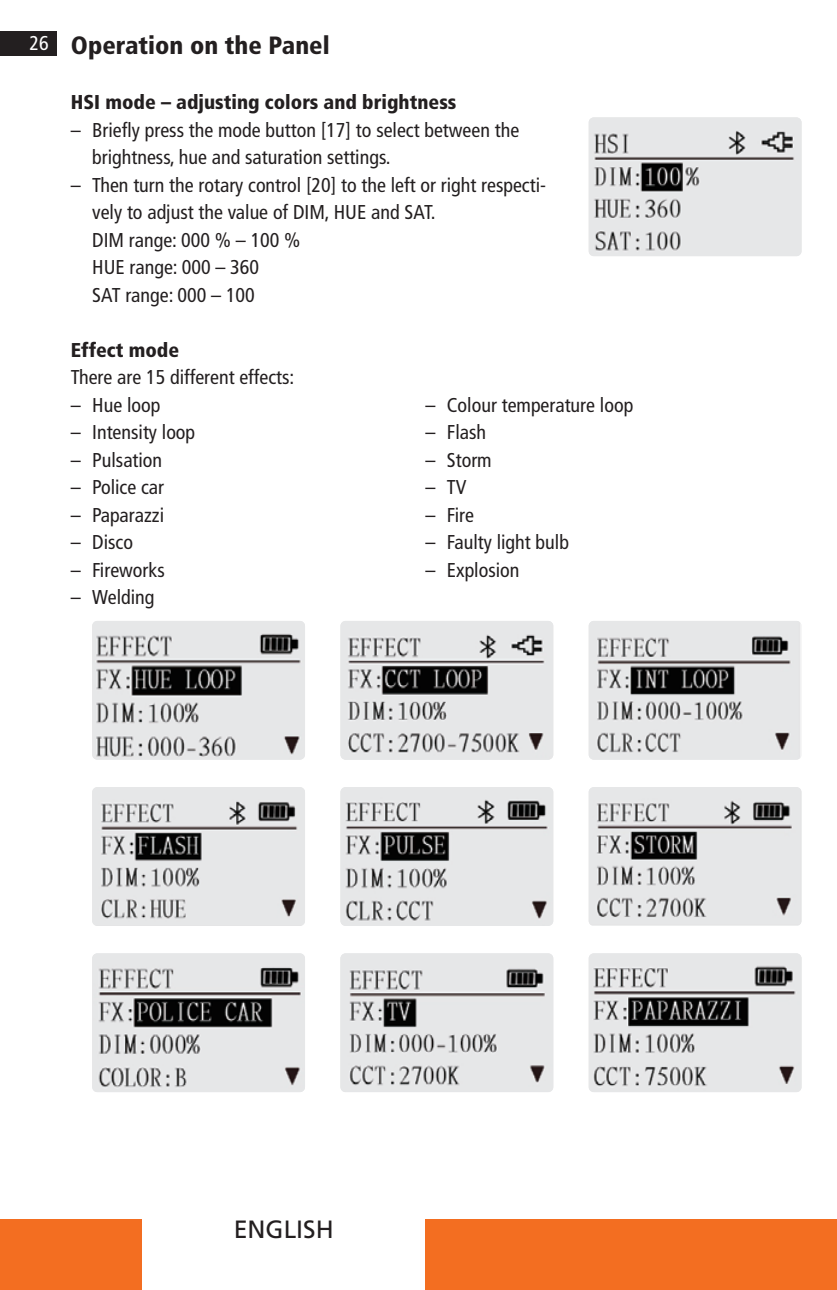
<style>
.page{position:relative;width:837px;height:1290px;background:#fff}
.page>*{position:absolute;margin:0;border:0;box-sizing:border-box;transform-origin:0 0}
.t1{font:900 condensed 25px "Frutiger LT Pro";color:#231f20}
.t2{font:25px "Frutiger LT Pro";color:#231f20}
.t3{font:condensed 20px/27.5px "Frutiger LT Pro";color:#231f20}
.t4{font:900 condensed 20px "Frutiger LT Pro";color:#231f20}
.t5{font:condensed 20px "Frutiger LT Pro";color:#fff}
</style>
<div class="page">
<div style="left:0;top:1219px;width:142px;height:71px;background:#f36e21"></div>
<div style="left:425px;top:1219px;width:411px;height:71px;background:#f36e21"></div>
<div style="left:0;top:31px;width:57px;height:24px;background:#231f20"></div>
<img style="left:588px;top:117px;width:213px;height:139px">
<img style="left:92px;top:621px;width:213px;height:139px">
<img style="left:92px;top:787px;width:213px;height:139px">
<img style="left:92px;top:953px;width:213px;height:139px">
<img style="left:588px;top:621px;width:213px;height:139px">
<img style="left:588px;top:787px;width:213px;height:139px">
<img style="left:588px;top:953px;width:213px;height:139px">
<img style="left:340px;top:621px;width:213px;height:139px">
<img style="left:340px;top:787px;width:213px;height:139px">
<img style="left:340px;top:953px;width:213px;height:139px">
<p class="t5" style="left:29px;top:31px;width:21px">26</p>
<p class="t1" style="left:71px;top:30px;width:260px">Operation on the Panel</p>
<p class="t4" style="left:71px;top:90px;width:387px">HSI mode – adjusting colors and brightness</p>
<p class="t3" style="left:92px;top:116px;width:428px;text-indent:-21px">– Briefly press the mode button [17] to select between the brightness, hue and saturation settings.</p>
<p class="t3" style="left:92px;top:171px;width:455px;text-indent:-21px">– Then turn the rotary control [20] to the left or right respecti&shy;vely to adjust the value of DIM, HUE and SAT.</p>
<p class="t3" style="left:92px;top:226px;width:210px">DIM range: 000 % – 100 %</p>
<p class="t3" style="left:92px;top:254px;width:168px">HUE range: 000 – 360</p>
<p class="t3" style="left:92px;top:281px;width:164px">SAT range: 000 – 100</p>
<p class="t4" style="left:71px;top:338px;width:110px">Effect mode</p>
<p class="t3" style="left:71px;top:364px;width:225px">There are 15 different effects:</p>
<p class="t3" style="left:71px;top:391px;width:91px">– Hue loop</p>
<p class="t3" style="left:425px;top:391px;width:209px">– Colour temperature loop</p>
<p class="t3" style="left:71px;top:419px;width:126px">– Intensity loop</p>
<p class="t3" style="left:425px;top:419px;width:62px">– Flash</p>
<p class="t3" style="left:71px;top:446px;width:93px">– Pulsation</p>
<p class="t3" style="left:425px;top:446px;width:68px">– Storm</p>
<p class="t3" style="left:71px;top:474px;width:95px">– Police car</p>
<p class="t3" style="left:425px;top:474px;width:42px">– TV</p>
<p class="t3" style="left:71px;top:501px;width:95px">– Paparazzi</p>
<p class="t3" style="left:425px;top:501px;width:50px">– Fire</p>
<p class="t3" style="left:71px;top:529px;width:64px">– Disco</p>
<p class="t3" style="left:425px;top:529px;width:145px">– Faulty light bulb</p>
<p class="t3" style="left:71px;top:556px;width:95px">– Fireworks</p>
<p class="t3" style="left:425px;top:556px;width:95px">– Explosion</p>
<p class="t3" style="left:71px;top:584px;width:85px">– Welding</p>
<p class="t2" style="left:233px;top:1214px;width:102px">ENGLISH</p>
</div>
